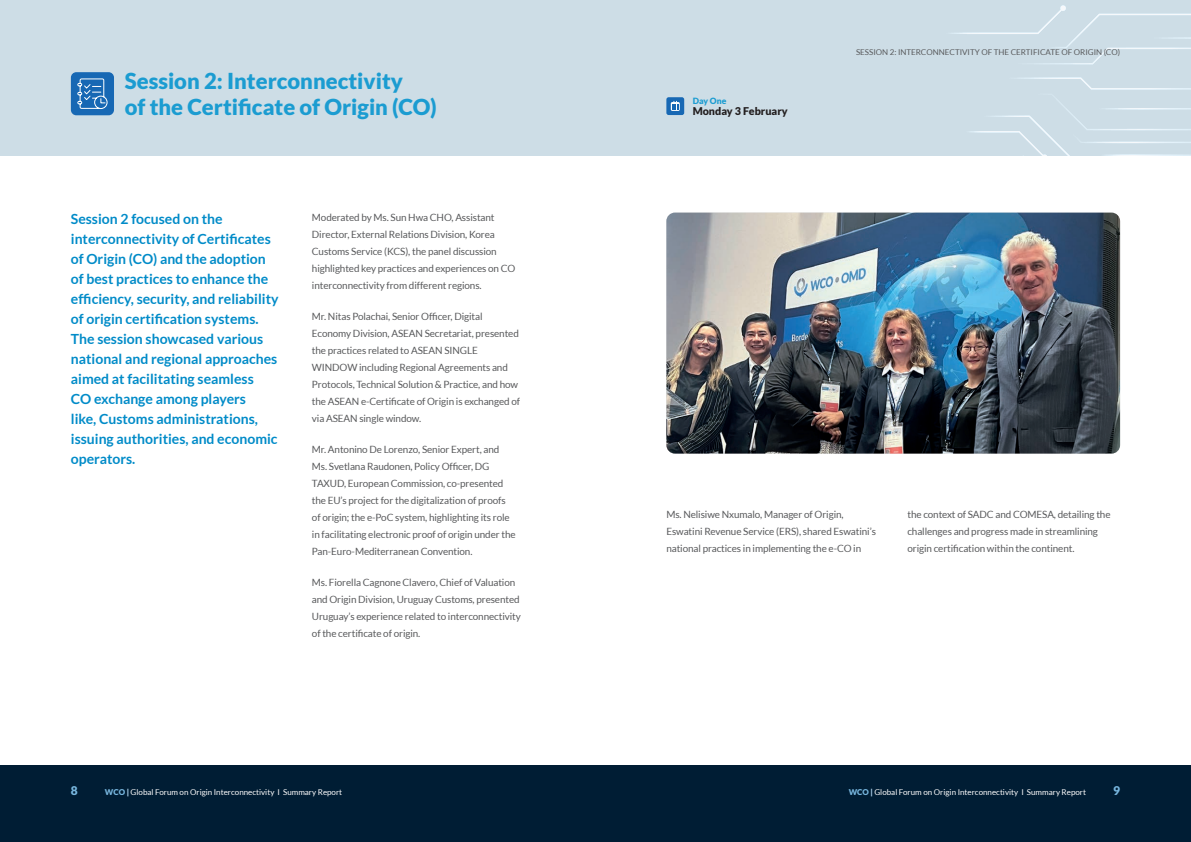
<style>
.page{position:relative;width:1191px;height:842px;background:#fff}
.page>*{position:absolute;margin:0;border:0;box-sizing:border-box;transform-origin:0 0}
.BT{font:900 22px/26.4px "Lato";color:#1b9cd1}
.BT-2{font:700 14px/20px "Lato";color:#008bc8}
.Page_number{font:900 12px "Lato";color:#78b7df}
.BT-3{font:900 10.7px "Lato";color:#231f20}
.t1{font:10px/17px "Lato";letter-spacing:-.01em;color:#57585a}
.BT-4{font:900 8.6px "Lato";color:#1b9cd1}
.t2{font:8px "Lato";color:#fff}
.t3{font:8px "Lato";color:#57585a}
.s1{font-weight:900;color:#78b7df}
.s2{font-weight:900;color:#add1eb}
</style>
<div class="page">
<div style="left:0;top:0;width:1191px;height:156px;background:#cddde6"></div>
<svg style="left:952px;top:5px;width:239px;height:151px"></svg>
<div style="left:0;top:765px;width:1191px;height:77px;background:#001d34"></div>
<div style="left:71px;top:72px;width:43px;height:43px;background:#1768b4;border-radius:5px"></div>
<svg style="left:77px;top:78px;width:30px;height:31px"></svg>
<div style="left:666px;top:97px;width:18px;height:18px;background:#1768b4;border-radius:2px"></div>
<svg style="left:671px;top:102px;width:9px;height:9px"></svg>
<svg style="left:672px;top:101px;width:6px;height:9px"></svg>
<img style="left:666px;top:213px;width:454px;height:241px">
<p class="BT" style="left:125px;top:67px;width:313px">Session 2: Interconnectivity<br>of the Certificate of Origin (CO)</p>
<p class="BT-2" style="left:71px;top:209px;width:209px">Session 2 focused on the interconnectivity of Certificates of Origin (CO) and the adoption of best practices to enhance the efficiency, security, and reliability of origin certification systems.<br>The session showcased various national and regional approaches aimed at facilitating seamless<br>CO exchange among players<br>like, Customs administrations, issuing authorities, and economic operators.</p>
<p class="t1" style="left:312px;top:208px;width:205px">Moderated by Ms. Sun Hwa CHO, Assistant Director, External Relations Division, Korea Customs Service (KCS), the panel discussion highlighted key practices and experiences on CO interconnectivity from different regions.</p>
<p class="t1" style="left:312px;top:308px;width:210px">Mr. Nitas Polachai, Senior Officer, Digital Economy Division, ASEAN Secretariat, presented the practices related to ASEAN SINGLE WINDOW including Regional Agreements and Protocols, Technical Solution &amp; Practice, and how the ASEAN e-Certificate of Origin is exchanged of via ASEAN single window.</p>
<p class="t1" style="left:312px;top:441px;width:205px">Mr. Antonino De Lorenzo, Senior Expert, and Ms. Svetlana Raudonen, Policy Officer, DG TAXUD, European Commission, co-presented the EU’s project for the digitalization of proofs of origin; the e-PoC system, highlighting its role in facilitating electronic proof of origin under the Pan-Euro-Mediterranean Convention.</p>
<p class="t1" style="left:312px;top:574px;width:210px">Ms. Fiorella Cagnone Clavero, Chief of Valuation and Origin Division, Uruguay Customs, presented Uruguay’s experience related to interconnectivity of the certificate of origin.</p>
<p class="BT-4" style="left:692px;top:96px;width:35px">Day One</p>
<p class="BT-3" style="left:692px;top:105px;width:96px">Monday 3 February</p>
<p class="t3" style="left:856px;top:47px;width:265px">SESSION 2: INTERCONNECTIVITY OF THE CERTIFICATE OF ORIGIN (CO)</p>
<p class="t1" style="left:666px;top:506px;width:211px">Ms. Nelisiwe Nxumalo, Manager of Origin,<br>Eswatini Revenue Service (ERS), shared Eswatini’s national practices in implementing the e-CO in</p>
<p class="t1" style="left:907px;top:506px;width:205px">the context of SADC and COMESA, detailing the challenges and progress made in streamlining origin certification within the continent.</p>
<p class="Page_number" style="left:71px;top:783px;width:8px">8</p>
<p class="t2" style="left:105px;top:788px;width:239px"><span class="s1">WCO</span> <span class="s2">|</span> Global Forum on Origin Interconnectivity I Summary Report</p>
<p class="t2" style="left:848px;top:788px;width:239px"><span class="s1">WCO</span> <span class="s2">|</span> Global Forum on Origin Interconnectivity I Summary Report</p>
<p class="Page_number" style="left:1113px;top:783px;width:8px">9</p>
</div>
